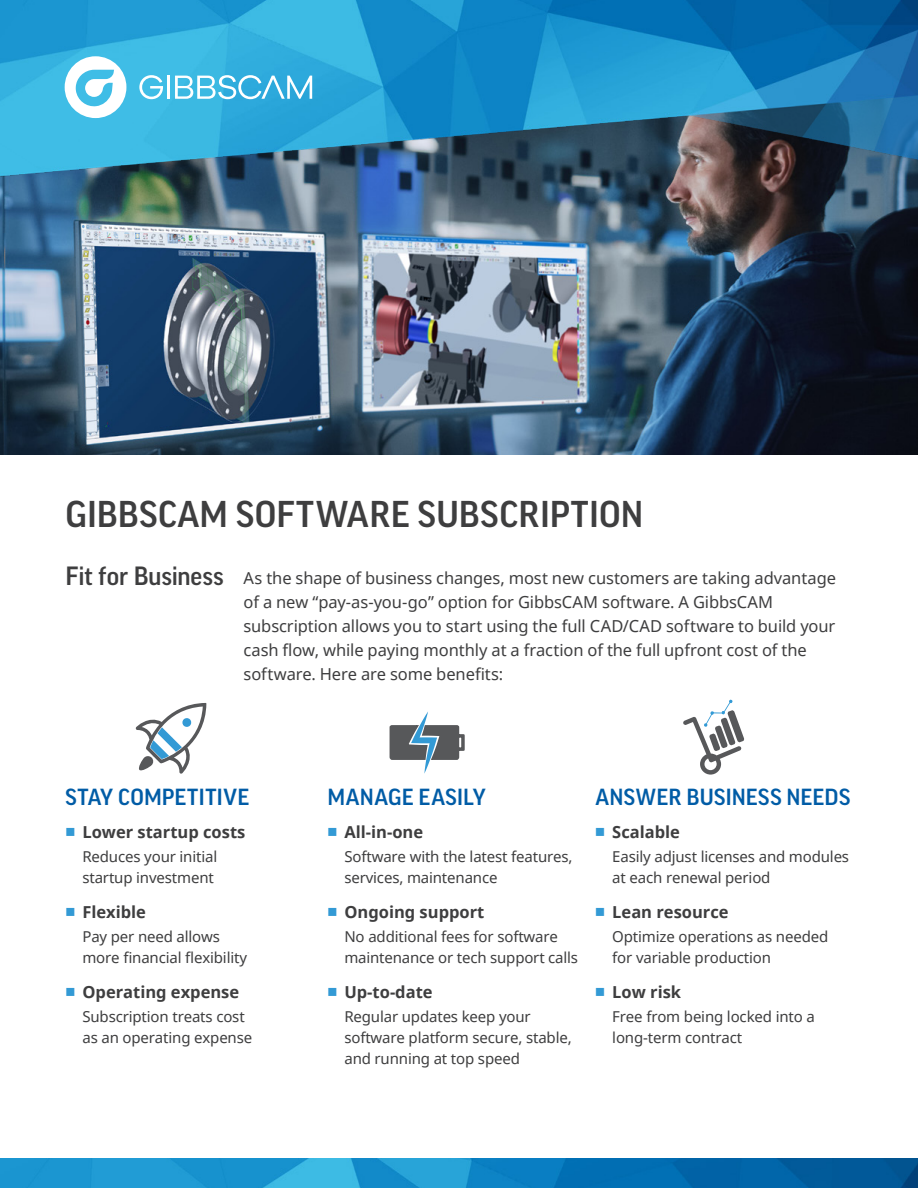
<style>
.page{position:relative;width:918px;height:1188px;background:#fff}
.page>*{position:absolute;margin:0;border:0;box-sizing:border-box;transform-origin:0 0}
.t1{font:500 36px "Good Pro";letter-spacing:.005em;color:#3e3e3f}
.t2{font:500 25.5px "Good Pro";letter-spacing:-.005em;color:#3e3e3f}
.t3{font:500 22.5px "Good Pro";letter-spacing:.01em;color:#015ca6}
.Intro{font:16.5px/24px "Noto Sans";letter-spacing:-.005em;color:#3e3e3f}
.t4{font:700 16.5px "Noto Sans";color:#3e3e3f}
.Bullet_subtext{font:15px/21px "Noto Sans";letter-spacing:-.01em;color:#3e3e3f}
.s1{color:#339ad5}
</style>
<div class="page">
<img style="left:0;top:189px;width:918px;height:266px">
<img style="left:0;top:0;width:918px;height:189px">
<svg style="left:139px;top:75px;width:24px;height:24px"></svg>
<hr style="left:167px;top:76px;width:3px;height:23px;background:#fff">
<svg style="left:175px;top:75px;width:137px;height:24px"></svg>
<svg style="left:65px;top:56px;width:61px;height:62px"></svg>
<img style="left:0;top:1158px;width:918px;height:30px">
<svg style="left:136px;top:703px;width:70px;height:71px"></svg>
<svg style="left:683px;top:699px;width:61px;height:76px"></svg>
<svg style="left:389px;top:711px;width:76px;height:63px"></svg>
<p class="t1" style="left:66px;top:494px;width:579px">GIBBSCAM SOFTWARE SUBSCRIPTION</p>
<p class="t2" style="left:65px;top:562px;width:160px">Fit for Business</p>
<p class="Intro" style="left:244px;top:566px;width:594px">As the shape of business changes, most new customers are taking advantage of a new “pay-as-you-go” option for GibbsCAM software A. GibbsCAM subscription allows you to start using the full CAD/CAD software to build your cash flow, while paying monthly at a fraction of the full upfront cost of the software. Here are some benefits:</p>
<p class="t3" style="left:66px;top:784px;width:185px">STAY COMPETITIVE</p>
<p class="t4" style="left:65px;top:821px;width:182px"><span class="s1">■</span> Lower startup costs</p>
<p class="Bullet_subtext" style="left:82px;top:846px;width:136px">Reduces your initial startup investment</p>
<p class="t4" style="left:65px;top:901px;width:82px"><span class="s1">■</span> Flexible</p>
<p class="Bullet_subtext" style="left:82px;top:926px;width:166px">Pay per need allows more financial flexibility</p>
<p class="t4" style="left:65px;top:981px;width:175px"><span class="s1">■</span> Operating expense</p>
<p class="Bullet_subtext" style="left:82px;top:1006px;width:171px">Subscription treats cost as an operating expense</p>
<p class="t3" style="left:328px;top:784px;width:160px">MANAGE EASILY</p>
<p class="t4" style="left:327px;top:821px;width:97px"><span class="s1">■</span> All-in-one</p>
<p class="Bullet_subtext" style="left:344px;top:846px;width:230px">Software with the latest features, services, maintenance</p>
<p class="t4" style="left:327px;top:901px;width:159px"><span class="s1">■</span> Ongoing support</p>
<p class="Bullet_subtext" style="left:344px;top:926px;width:235px">No additional fees for software maintenance or tech support calls</p>
<p class="t4" style="left:327px;top:981px;width:107px"><span class="s1">■</span> Up-to-date</p>
<p class="Bullet_subtext" style="left:344px;top:1006px;width:229px">Regular updates keep your software platform secure, stable, and running at top speed</p>
<p class="t3" style="left:595px;top:784px;width:256px">ANSWER BUSINESS NEEDS</p>
<p class="t4" style="left:595px;top:821px;width:86px"><span class="s1">■</span> Scalable</p>
<p class="Bullet_subtext" style="left:612px;top:846px;width:238px">Easily adjust licenses and modules at each renewal period</p>
<p class="t4" style="left:595px;top:901px;width:135px"><span class="s1">■</span> Lean resource</p>
<p class="Bullet_subtext" style="left:612px;top:926px;width:218px">Optimize operations as needed for variable production</p>
<p class="t4" style="left:595px;top:981px;width:87px"><span class="s1">■</span> Low risk</p>
<p class="Bullet_subtext" style="left:612px;top:1006px;width:204px">Free from being locked into a long-term contract</p>
</div>
